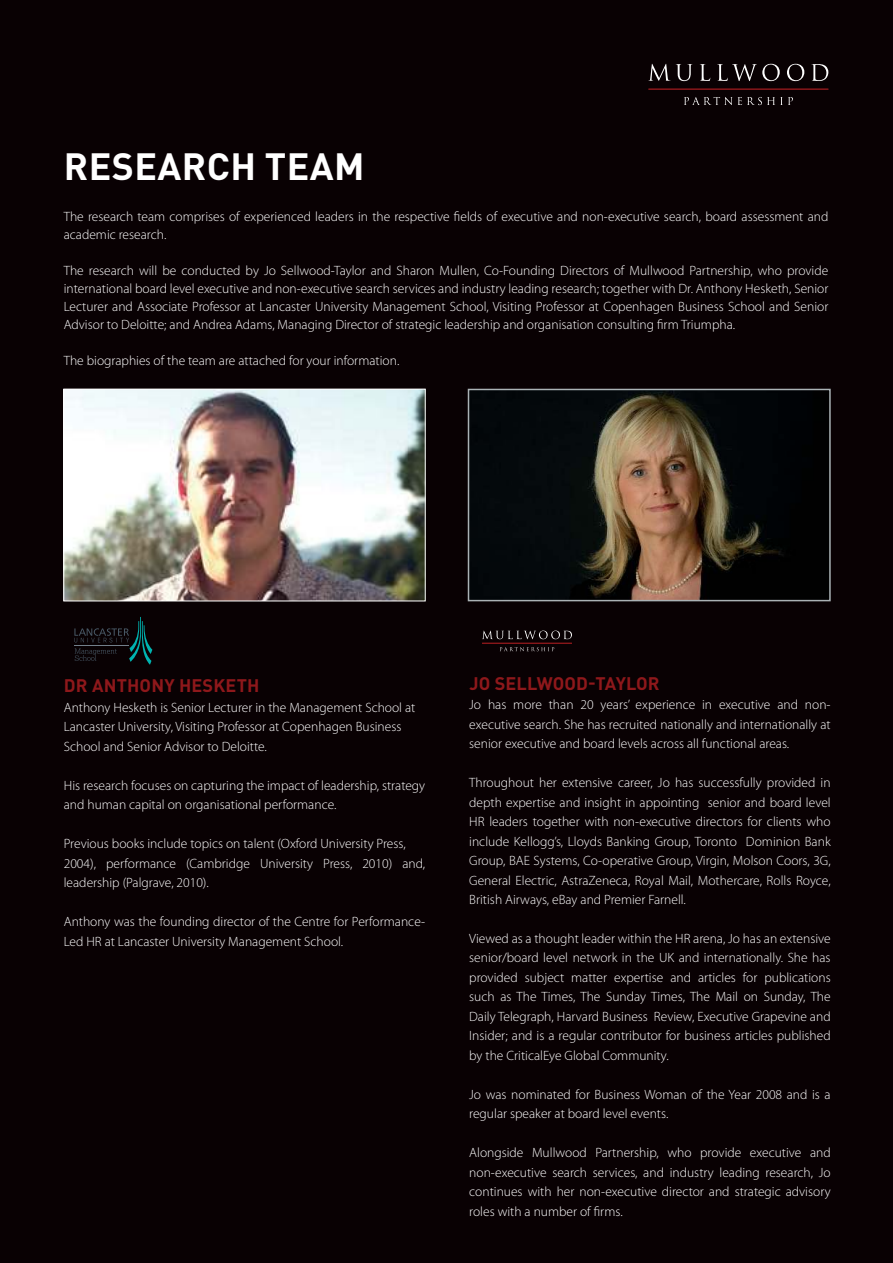
<style>
.page{position:relative;width:893px;height:1263px;background:#090103}
.page>*{position:absolute;margin:0;border:0;box-sizing:border-box;transform-origin:0 0}
.t1{font:700 37.5px "DINOT";letter-spacing:.01em;color:#fff}
.t2{font:700 18px "DINOT";letter-spacing:.01em;color:#8e181b}
.t3{font:300 13.5px/19.5px "Myriad Pro";color:#fff}
</style>
<div class="page">
<svg style="left:648px;top:64px;width:22px;height:17px"></svg>
<svg style="left:676px;top:64px;width:16px;height:17px"></svg>
<svg style="left:700px;top:64px;width:10px;height:17px"></svg>
<svg style="left:717px;top:64px;width:63px;height:17px"></svg>
<svg style="left:787px;top:64px;width:17px;height:17px"></svg>
<svg style="left:811px;top:64px;width:17px;height:17px"></svg>
<hr style="left:648px;top:89px;width:180px;height:1px;background:#8e181b">
<svg style="left:684px;top:97px;width:109px;height:8px"></svg>
<img style="left:65px;top:391px;width:359px;height:208px">
<div style="left:63px;top:389px;width:363px;height:212px;border:1px solid #fff"></div>
<svg style="left:74px;top:617px;width:78px;height:48px"></svg>
<hr style="left:74px;top:645px;width:55px;height:1px;background:#727f8a">
<img style="left:490px;top:392px;width:293px;height:206px">
<div style="left:468px;top:389px;width:363px;height:212px;border:2px solid #aab2b5"></div>
<svg style="left:482px;top:631px;width:90px;height:8px"></svg>
<hr style="left:482px;top:643px;width:90px;height:1px;background:#8e181b">
<svg style="left:500px;top:647px;width:54px;height:4px"></svg>
<h1 class="t1" style="left:64px;top:153px;width:302px">RESEARCH TEAM</h1>
<p class="t3" style="left:64px;top:208px;width:766px;line-height:18px">The research team comprises of experienced leaders in the respective fields of executive and non-executive search, board assessment and academic research.</p>
<p class="t3" style="left:64px;top:262px;width:766px;line-height:18px;text-align:justify">The research will be conducted by Jo Sellwood-Taylor and Sharon Mullen, Co-Founding Directors of Mullwood Partnership, who provide international board level executive and non-executive search services and industry leading research; together with Dr. Anthony Hesketh, Senior Lecturer and Associate Professor at Lancaster University Management School, Visiting Professor at Copenhagen Business School and Senior Advisor to Deloitte; and Andrea Adams, Managing Director of strategic leadership and organisation consulting firm Triumpha.</p>
<p class="t3" style="left:64px;top:351px;width:337px">The biographies of the team are attached for your information.</p>
<h2 class="t2" style="left:64px;top:679px;width:197px">DR ANTHONY HESKETH</h2>
<p class="t3" style="left:64px;top:698px;width:353px">Anthony Hesketh is Senior Lecturer in the Management School at<br>Lancaster University, Visiting Professor at Copenhagen Business<br>School and Senior Advisor to Deloitte.</p>
<p class="t3" style="left:64px;top:776px;width:363px">His research focuses on capturing the impact of leadership, strategy and human capital on organisational performance.</p>
<p class="t3" style="left:64px;top:835px;width:363px">Previous books include topics on talent (Oxford University Press,<br>2004), performance (Cambridge University Press, 2010) and, leadership (Palgrave, 2010).</p>
<p class="t3" style="left:64px;top:913px;width:363px">Anthony was the founding director of the Centre for Performance-<br>Led HR at Lancaster University Management School.</p>
<h2 class="t2" style="left:469px;top:676px;width:192px">JO SELLWOOD-TAYLOR</h2>
<p class="t3" style="left:469px;top:696px;width:363px;text-align:justify">Jo has more than 20 years’ experience in executive and non&shy;executive search. She has recruited nationally and internationally at senior executive and board levels across all functional areas.</p>
<p class="t3" style="left:469px;top:774px;width:363px;text-align:justify">Throughout her extensive career, Jo has successfully provided in depth expertise and insight in appointing senior and board level HR leaders together with non-executive directors for clients who include Kellogg’s, Lloyds Banking Group, Toronto Dominion Bank Group, BAE Systems, Co-operative Group, Virgin, Molson Coors, 3G, General Electric, AstraZeneca, Royal Mail, Mothercare, Rolls Royce, British Airways, eBay and Premier Farnell.</p>
<p class="t3" style="left:469px;top:930px;width:363px;text-align:justify">Viewed as a thought leader within the HR arena, Jo has an extensive senior/board level network in the UK and internationally. She has provided subject matter expertise and articles for publications such as The Times, The Sunday Times, The Mail on Sunday, The Daily Telegraph, Harvard Business Review, Executive Grapevine and Insider; and is a regular contributor for business articles published by the CriticalEye Global Community.</p>
<p class="t3" style="left:469px;top:1086px;width:363px">Jo was nominated for Business Woman of the Year 2008 and is a regular speaker at board level events.</p>
<p class="t3" style="left:469px;top:1144px;width:363px;text-align:justify">Alongside Mullwood Partnership, who provide executive and non-executive search services, and industry leading research, Jo continues with her non-executive director and strategic advisory roles with a number of firms.</p>
</div>
